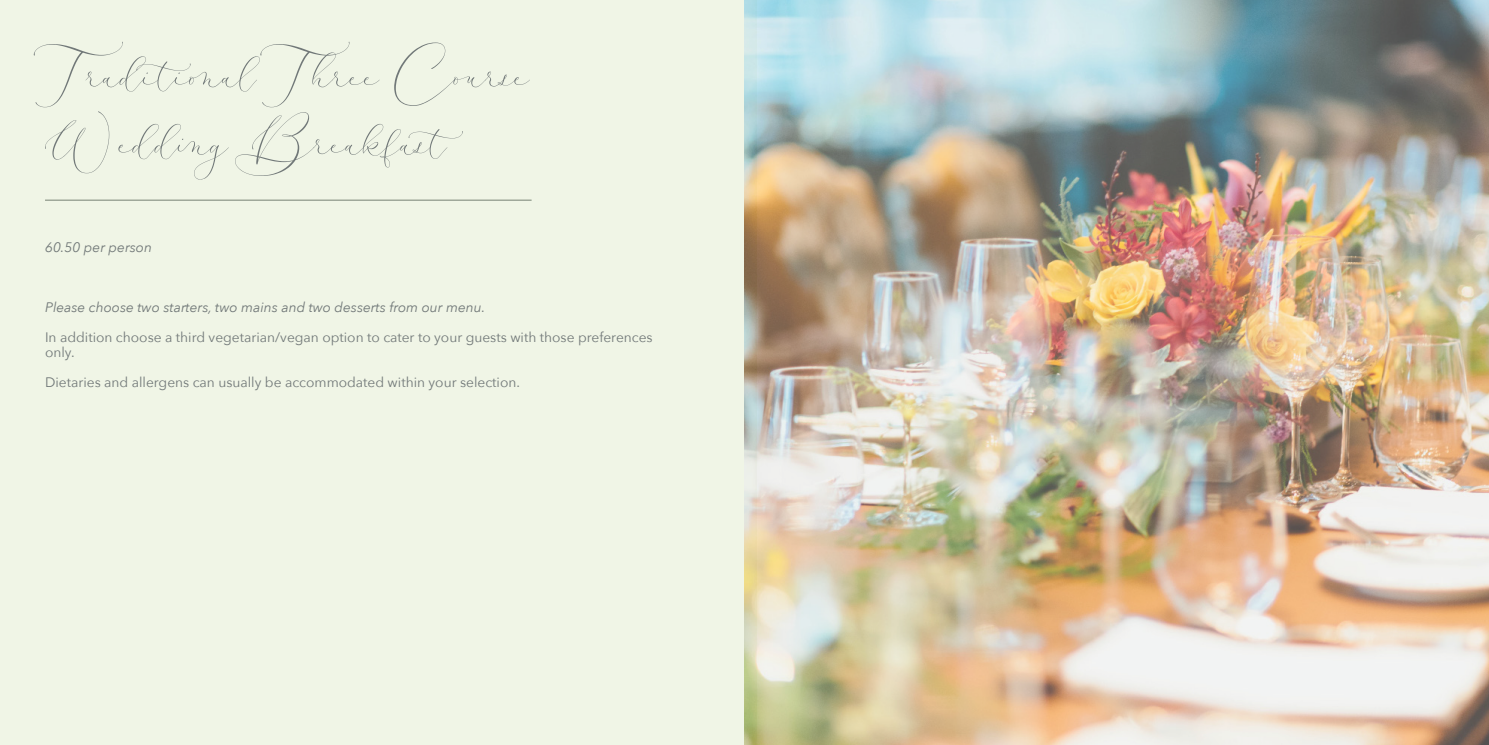
<style>
.page{position:relative;width:1489px;height:745px;background:#fff}
.page>*{position:absolute;margin:0;border:0;box-sizing:border-box;transform-origin:0 0}
.t1{font:56.25px "Modella Demo";color:#717878}
.t2{font:13.75px/15px "Avenir Next";color:#717878}
.t3{font:italic 13.75px "Avenir Next";color:#717878}
</style>
<div class="page">
<div style="left:0;top:0;width:756px;height:744px;background:#f0f5e6"></div>
<img style="left:744px;top:0;width:744px;height:744px">
<p class="t1" style="left:45px;top:35px;width:486px">Traditional Three Course</p>
<p class="t1" style="left:45px;top:102px;width:440px">Wedding Breakfast</p>
<p class="t3" style="left:45px;top:235px;width:108px">60.50 per person</p>
<p class="t3" style="left:45px;top:295px;width:442px">Please choose two starters, two mains and two desserts from our menu.</p>
<p class="t2" style="left:45px;top:329px;width:609px">In addition choose a third vegetarian/vegan option to cater to your guests with those preferences only.</p>
<p class="t2" style="left:45px;top:374px;width:476px">Dietaries and allergens can usually be accommodated within your selection.</p>
</div>
